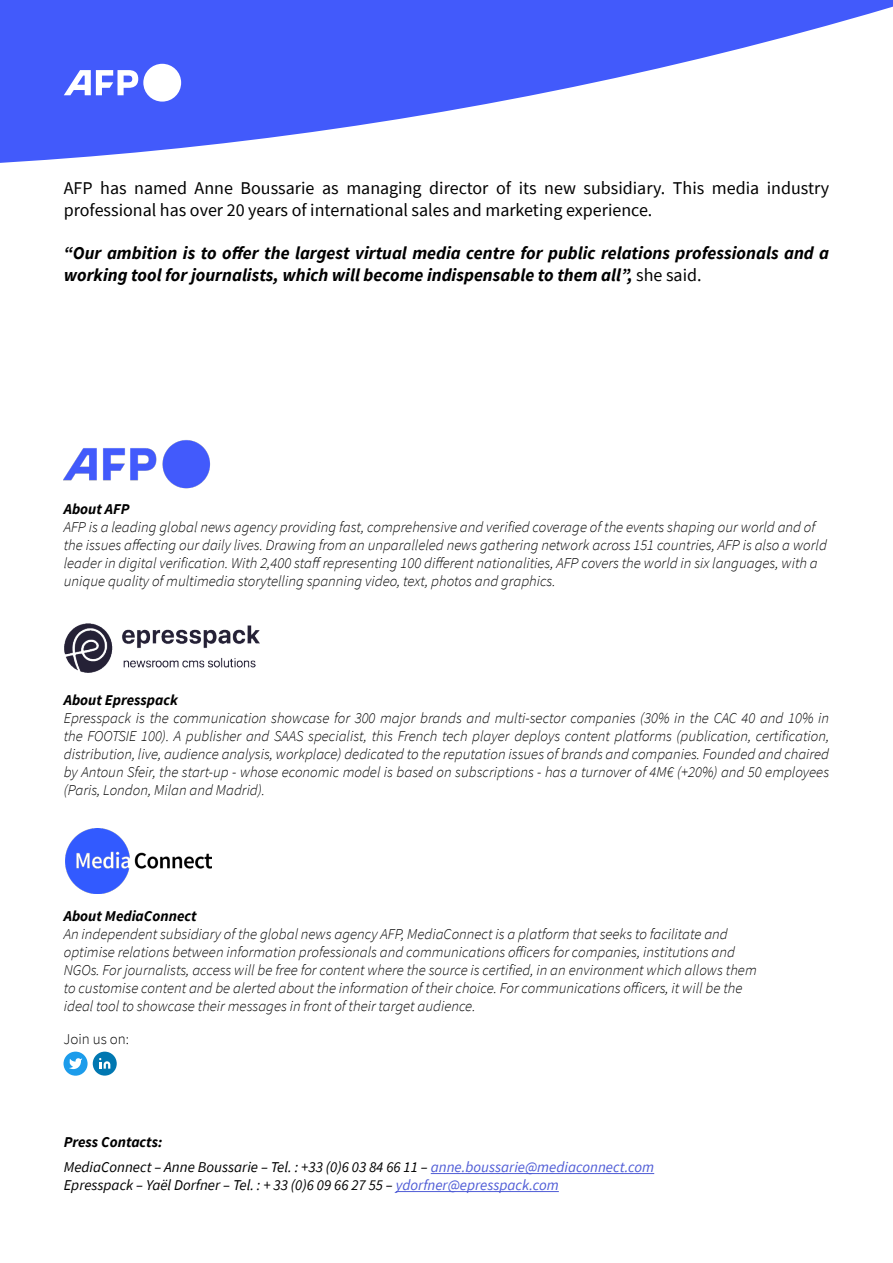
<style>
.page{position:relative;width:893px;height:1263px;background:#fff}
.page>*{position:absolute;margin:0;border:0;box-sizing:border-box;transform-origin:0 0}
.Corps{font:italic 700 18px/21.6px "Source Sans Pro";color:#000}
.Corps-2{font:18px/21.6px "Source Sans Pro";color:#000}
.t1{font:italic 300 15px/18px "Source Sans Pro";color:#000;text-align:justify}
.Footer_Bis{font:italic 15px "Source Sans Pro";color:#000}
.Footer_Bis-2{font:italic 700 15px "Source Sans Pro";color:#000}
.Footer_Bis-3{font:300 15px "Source Sans Pro";color:#000}
.s1{font-weight:400;font-style:normal}
.s2{color:#4f5cd6}
</style>
<div class="page">
<svg style="left:0;top:0;width:893px;height:163px;fill:#425afb"></svg>
<svg style="left:64px;top:64px;width:117px;height:38px"></svg>
<hr style="left:431px;top:1173px;width:223px;height:1px;background:#4f5cd6">
<hr style="left:396px;top:1191px;width:163px;height:1px;background:#4f5cd6">
<img style="left:65px;top:829px;width:147px;height:64px">
<img style="left:65px;top:624px;width:194px;height:48px">
<img style="left:64px;top:440px;width:147px;height:49px">
<div style="left:64px;top:1052px;width:24px;height:24px;background:#1c9ceb;border-radius:50%"></div>
<svg style="left:69px;top:1058px;width:13px;height:12px"></svg>
<div style="left:93px;top:1052px;width:24px;height:23px;background:#0077b1;border-radius:50%"></div>
<svg style="left:99px;top:1058px;width:11px;height:11px"></svg>
<p class="Corps-2" style="left:64px;top:177px;width:767px">AFP has named Anne Boussarie as managing director of its new subsidiary. This media industry professional has over 20 years of international sales and marketing experience.</p>
<p class="Corps" style="left:64px;top:242px;width:767px">“Our ambition is to offer the largest virtual media centre for public relations professionals and a working tool for journalists, which will become indispensable to them all”, <span class="s1">she said.</span></p>
<p class="Footer_Bis-2" style="left:64px;top:499px;width:67px">About AFP</p>
<p class="t1" style="left:64px;top:518px;width:753px">AFP is a leading global news agency providing fast, comprehensive and verified coverage of the events shaping our world and of</p>
<p class="t1" style="left:64px;top:536px;width:765px">the issues affecting our daily lives. Drawing from an unparalleled news gathering network across 151 countries, AFP is also a world</p>
<p class="t1" style="left:64px;top:554px;width:755px">leader in digital verification. With 2,400 staff representing 100 different nationalities, AFP covers the world in six languages, with a</p>
<p class="t1" style="left:64px;top:572px;width:493px">unique quality of multimedia storytelling spanning video, text, photos and graphics.</p>
<p class="Footer_Bis-2" style="left:64px;top:689px;width:116px">About Epresspack</p>
<p class="t1" style="left:64px;top:708px;width:767px">Epresspack is the communication showcase for 300 major brands and multi-sector companies (30% in the CAC 40 and 10% in the FOOTSIE 100). A publisher and SAAS specialist, this French tech player deploys content platforms (publication, certification, distribution, live, audience analysis, workplace) dedicated to the reputation issues of brands and companies. Founded and chaired by Antoun Sfeir, the start-up - whose economic model is based on subscriptions - has a turnover of 4M€ (+20%) and 50 employees (Paris, London, Milan and Madrid).</p>
<p class="Footer_Bis-2" style="left:64px;top:905px;width:134px">About MediaConnect</p>
<p class="t1" style="left:64px;top:924px;width:665px">An independent subsidiary of the global news agency AFP, MediaConnect is a platform that seeks to facilitate and</p>
<p class="t1" style="left:64px;top:942px;width:673px">optimise relations between information professionals and communications officers for companies, institutions and</p>
<p class="t1" style="left:64px;top:960px;width:694px">NGOs. For journalists, access will be free for content where the source is certified, in an environment which allows them</p>
<p class="t1" style="left:64px;top:978px;width:680px">to customise content and be alerted about the information of their choice. For communications officers, it will be the</p>
<p class="t1" style="left:64px;top:996px;width:413px">ideal tool to showcase their messages in front of their target audience.</p>
<p class="Footer_Bis-3" style="left:64px;top:1029px;width:67px">Join us on:</p>
<p class="Footer_Bis-2" style="left:64px;top:1132px;width:100px">Press Contacts:</p>
<p class="Footer_Bis" style="left:64px;top:1158px;width:592px">MediaConnect – Anne Boussarie – Tel. : +33 (0)6 03 84 66 11 – <span class="s2">anne.boussarie@mediaconnect.com</span></p>
<p class="Footer_Bis" style="left:64px;top:1176px;width:497px">Epresspack – Yaël Dorfner – Tel. : + 33 (0)6 09 66 27 55 – <span class="s2">ydorfner@epresspack.com</span></p>
</div>
